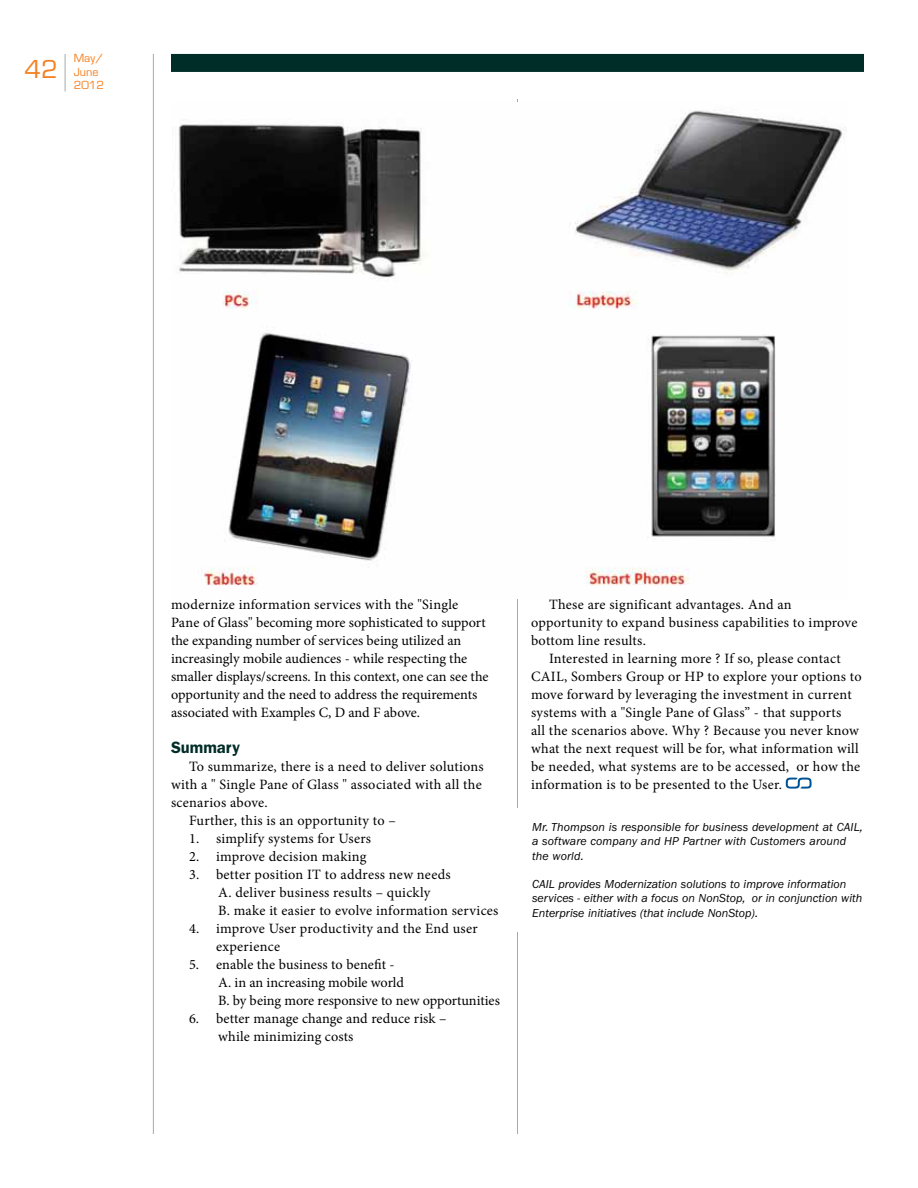
<style>
.page{position:relative;width:918px;height:1188px;background:#fff}
.page>*{position:absolute;margin:0;border:0;box-sizing:border-box;transform-origin:0 0}
.t1{font:24px "Eurostile LT Std";color:#f58020}
.t2{font:600 16.5px "ITC Franklin Gothic Std";color:#002d28}
.t3{font:14.25px/18px "Minion Pro";letter-spacing:.01em;color:#000}
.t4{font:italic 12px/14.2px "ITC Franklin Gothic Std";color:#000}
.t5{font:10.8px/13.5px "Eurostile LT Std";color:#f58020}
</style>
<div class="page">
<div style="left:171px;top:54px;width:693px;height:18px;background:#002d28"></div>
<hr style="left:517px;top:99px;width:1px;height:1035px;background:#a7a9ac">
<hr style="left:153px;top:54px;width:1px;height:1080px;background:#a7a9ac">
<hr style="left:65px;top:54px;width:1px;height:38px;background:#a7a9ac">
<svg style="left:786px;top:778px;width:26px;height:11px"></svg>
<img style="left:178px;top:103px;width:667px;height:495px">
<div style="left:517px;top:808px;width:362px;height:124px;background:#fff"></div>
<h1 class="t1" style="left:25px;top:55px;width:35px">42</h1>
<p class="t5" style="left:74px;top:52px;width:32px">May/<br>June<br>2012</p>
<p class="t3" style="left:171px;top:595px;width:319px">modernize information services with the "Single Pane of Glass" becoming more sophisticated to support the expanding number of services being utilized an increasingly mobile audiences - while respecting the smaller displays/screens. In this context, one can see the opportunity and the need to address the requirements associated with Examples C, D and F above.</p>
<p class="t2" style="left:171px;top:737px;width:71px">Summary</p>
<p class="t3" style="left:189px;top:757px;width:296px">To summarize, there is a need to deliver solutions</p>
<p class="t3" style="left:171px;top:775px;width:312px">with a " Single Pane of Glass " associated with all the</p>
<p class="t3" style="left:171px;top:793px;width:98px">scenarios above.</p>
<p class="t3" style="left:189px;top:811px;width:208px">Further, this is an opportunity to –</p>
<p class="t3" style="left:189px;top:829px;width:184px">1. simplify systems for Users</p>
<p class="t3" style="left:189px;top:847px;width:179px">2. improve decision making</p>
<p class="t3" style="left:218px;top:865px;width:282px;text-indent:-29px">3. better position IT to address new needs<br>A. deliver business results – quickly<br>B. make it easier to evolve information services</p>
<p class="t3" style="left:216px;top:919px;width:263px;text-indent:-27px">4. improve User productivity and the End user experience</p>
<p class="t3" style="left:218px;top:955px;width:283px;text-indent:-29px">5. enable the business to benefit -<br>A. in an increasing mobile world<br>B. by being more responsive to new opportunities</p>
<p class="t3" style="left:218px;top:1009px;width:230px;text-indent:-29px">6. better manage change and reduce risk – while minimizing costs</p>
<p class="t3" style="left:531px;top:595px;width:328px;text-indent:18px">These are significant advantages. And an opportunity to expand business capabilities to improve bottom line results.</p>
<p class="t3" style="left:531px;top:649px;width:332px;text-indent:18px">Interested in learning more ? If so, please contact CAIL, Sombers Group or HP to explore your options to move forward by leveraging the investment in current systems with a "Single Pane of Glass” - that supports<br>all the scenarios above. Why ? Because you never know what the next request will be for, what information will be needed, what systems are to be accessed, or how the information is to be presented to the User.</p>
<p class="t4" style="left:532px;top:820px;width:332px">Mr. Thompson is responsible for business development at CAIL, a software company and HP Partner with Customers around the world.</p>
<p class="t4" style="left:532px;top:877px;width:332px">CAIL provides Modernization solutions to improve information services - either with a focus on NonStop, or in conjunction with<br>Enterprise initiatives (that include NonStop).</p>
</div>
